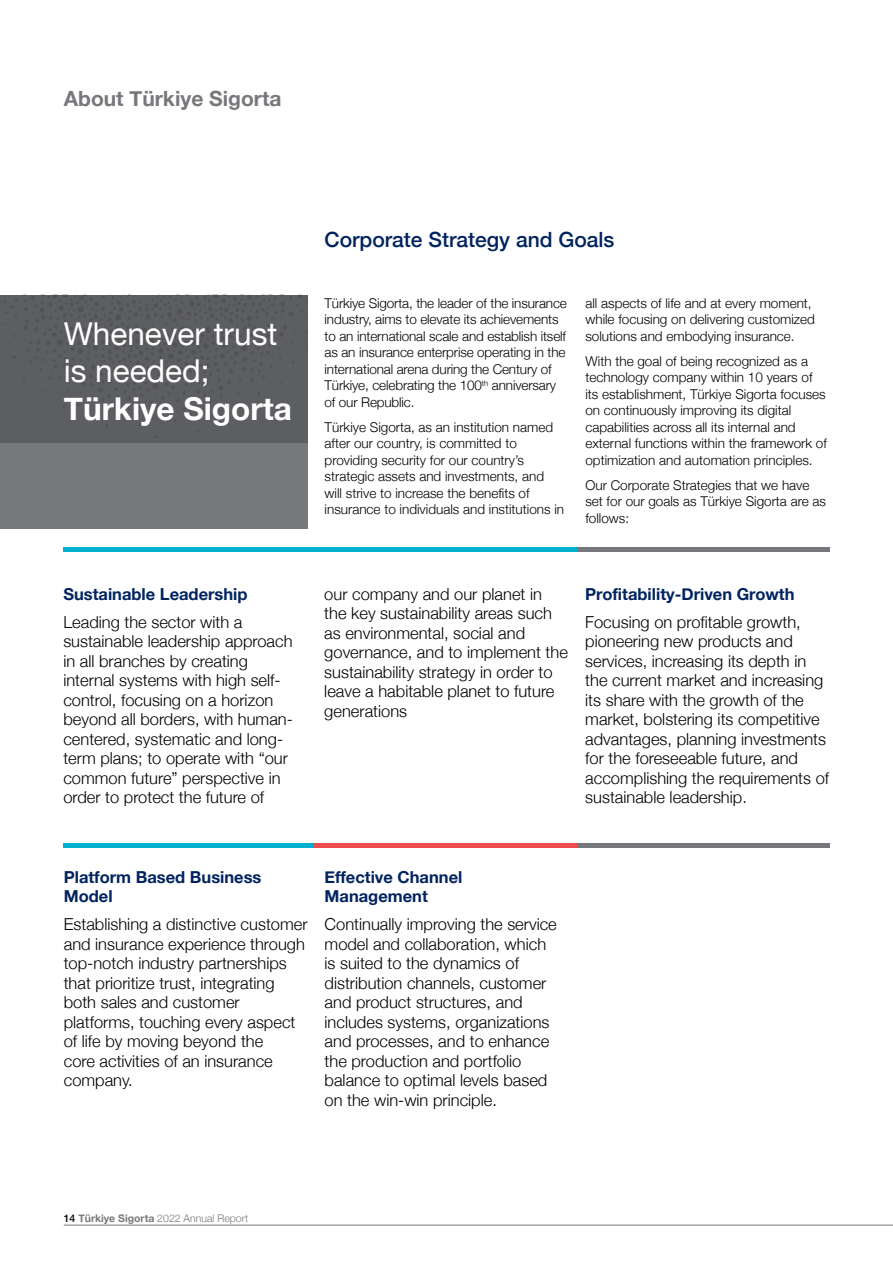
<style>
.page{position:relative;width:893px;height:1263px;background:#fff}
.page>*{position:absolute;margin:0;border:0;box-sizing:border-box;transform-origin:0 0}
.t1{font:31.5px/37.8px "Helvetica Neue";color:#fff}
.t2{font:700 31.5px "Helvetica Neue";color:#fff}
.t3{font:500 21px "Helvetica Neue";color:#002360}
.t4{font:700 21px "Helvetica Neue";color:#77787b}
.t5{font:300 16.5px/19.5px "Helvetica Neue";color:#000}
.t6{font:700 16.5px/19.5px "Helvetica Neue";color:#002360}
.t7{font:300 13.5px/16.5px "Helvetica Neue";color:#000}
.t8{font:300 10.5px "Helvetica Neue";color:#77787b}
.s1{font-weight:500;color:#000}
.s2{font-weight:700}
</style>
<div class="page">
<div style="left:63px;top:547px;width:514px;height:5px;background:#00b2cf"></div>
<hr style="left:63px;top:844px;width:250px;height:4px;background:#00b2cf">
<hr style="left:313px;top:844px;width:264px;height:4px;background:#f04b4f">
<div style="left:577px;top:547px;width:252px;height:5px;background:#77787b"></div>
<hr style="left:577px;top:844px;width:252px;height:4px;background:#77787b">
<div style="left:0;top:295px;width:308px;height:234px;background:#77787b"></div>
<div style="left:0;top:295px;width:308px;height:147px;background:#5d5e61"></div>
<hr style="left:64px;top:1225px;width:829px;height:1px;background:#77787b">
<p class="t4" style="left:64px;top:82px;width:219px">About Türkiye Sigorta</p>
<h1 class="t1" style="left:64px;top:316px;width:215px">Whenever trust is needed;</h1>
<h1 class="t2" style="left:64px;top:384px;width:230px">Türkiye Sigorta</h1>
<p class="t3" style="left:325px;top:222px;width:291px">Corporate Strategy and Goals</p>
<p class="t7" style="left:325px;top:294px;width:244px">Türkiye Sigorta, the leader of the insurance industry, aims to elevate its achievements to an international scale and establish itself as an insurance enterprise operating in the international arena during the Century of Türkiye, celebrating the 100<sup>th</sup> anniversary of our Republic.</p>
<p class="t7" style="left:325px;top:418px;width:241px">Türkiye Sigorta, as an institution named after our country, is committed to providing security for our country’s strategic assets and investments, and will strive to increase the benefits of insurance to individuals and institutions in</p>
<p class="t7" style="left:585px;top:294px;width:231px">all aspects of life and at every moment, while focusing on delivering customized solutions and embodying insurance.</p>
<p class="t7" style="left:585px;top:352px;width:243px">With the goal of being recognized as a technology company within 10 years of its establishment, Türkiye Sigorta focuses on continuously improving its digital capabilities across all its internal and external functions within the framework of optimization and automation principles.</p>
<p class="t7" style="left:585px;top:476px;width:242px">Our Corporate Strategies that we have set for our goals as Türkiye Sigorta are as follows:</p>
<p class="t6" style="left:63px;top:585px;width:186px">Sustainable Leadership</p>
<p class="t5" style="left:63px;top:611px;width:231px">Leading the sector with a sustainable leadership approach in all branches by creating internal systems with high self&shy;control, focusing on a horizon beyond all borders, with human&shy;centered, systematic and long&shy;term plans; to operate with “our common future” perspective in order to protect the future of</p>
<p class="t5" style="left:324px;top:583px;width:245px">our company and our planet in the key sustainability areas such as environmental, social and governance, and to implement the sustainability strategy in order to leave a habitable planet to future generations</p>
<p class="t6" style="left:585px;top:585px;width:211px">Profitability-Driven Growth</p>
<p class="t5" style="left:585px;top:611px;width:245px">Focusing on profitable growth, pioneering new products and services, increasing its depth in the current market and increasing its share with the growth of the market, bolstering its competitive advantages, planning investments for the foreseeable future, and accomplishing the requirements of sustainable leadership.</p>
<p class="t6" style="left:64px;top:867px;width:199px">Platform Based Business<br>Model</p>
<p class="t5" style="left:64px;top:913px;width:245px">Establishing a distinctive customer and insurance experience through top-notch industry partnerships that prioritize trust, integrating both sales and customer platforms, touching every aspect of life by moving beyond the<br>core activities of an insurance company.</p>
<p class="t6" style="left:325px;top:867px;width:139px">Effective Channel<br>Management</p>
<p class="t5" style="left:325px;top:913px;width:234px">Continually improving the service model and collaboration, which is suited to the dynamics of distribution channels, customer and product structures, and includes systems, organizations and processes, and to enhance the production and portfolio balance to optimal levels based on the win-win principle.</p>
<p class="t8" style="left:64px;top:1210px;width:186px"><span class="s1">14</span> <span class="s2">Türkiye Sigorta</span> 2022 Annual Report</p>
</div>
